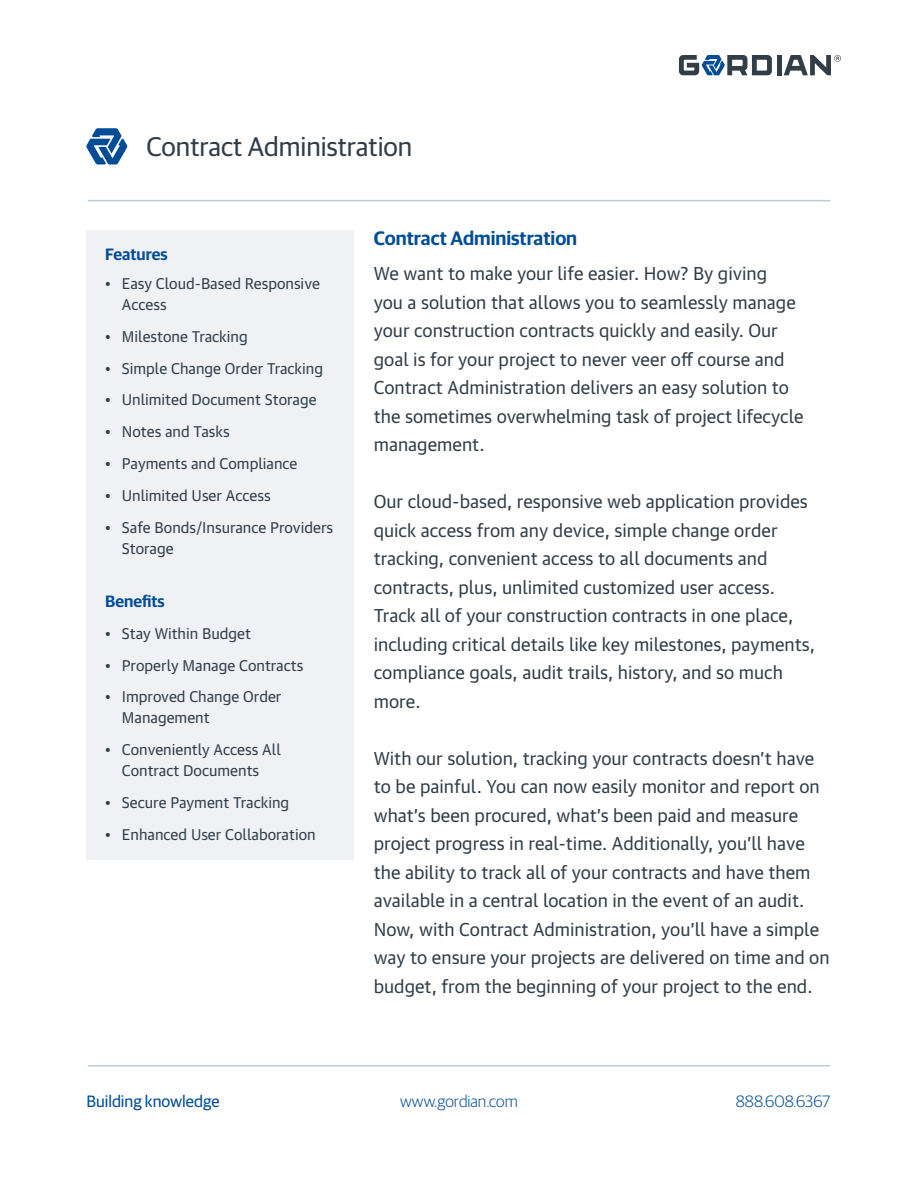
<style>
.page{position:relative;width:918px;height:1188px;background:#fff}
.page>*{position:absolute;margin:0;border:0;box-sizing:border-box;transform-origin:0 0}
.TITLE-HEAD{font:27px "Guardian Sans";color:#313e48}
.BODY-HEAD{font:600 19.5px "Guardian Sans";color:#004c97}
.BODY{font:18px/28.5px "Guardian Text Sans";color:#313e48}
.t1{font:300 16.5px "Guardian Sans";color:#004c97}
.t2{font:16.5px "Guardian Sans";color:#004c97}
.SIDEBAR-HEADS{font:600 16.5px "Guardian Sans";color:#004c97}
.SIDEBAR-BULLETS{font:600 16.5px "Guardian Sans";color:#004c97}
.SIDEBAR-BULLETS-2{font:15px/21px "Guardian Text Sans";color:#313e48}
</style>
<div class="page">
<hr style="left:88px;top:200px;width:742px;height:1px;background:#becdd6">
<hr style="left:88px;top:1065px;width:742px;height:1px;background:#becdd6">
<div style="left:777px;top:55px;width:5px;height:20px;background:#313e48"></div>
<svg style="left:679px;top:55px;width:93px;height:20px"></svg>
<svg style="left:784px;top:55px;width:57px;height:20px"></svg>
<svg style="left:86px;top:128px;width:41px;height:36px"></svg>
<div style="left:86px;top:230px;width:268px;height:630px;background:#eff1f4"></div>
<p class="TITLE-HEAD" style="left:146px;top:128px;width:268px">Contract Administration</p>
<p class="SIDEBAR-HEADS" style="left:105px;top:243px;width:64px">Features</p>
<p class="SIDEBAR-BULLETS-2" style="left:122px;top:272px;width:200px;text-indent:-16px">• Easy Cloud-Based Responsive<br>Access</p>
<p class="SIDEBAR-BULLETS-2" style="left:105px;top:324px;width:144px">• Milestone Tracking</p>
<p class="SIDEBAR-BULLETS-2" style="left:105px;top:356px;width:219px">• Simple Change Order Tracking</p>
<p class="SIDEBAR-BULLETS-2" style="left:105px;top:388px;width:213px">• Unlimited Document Storage</p>
<p class="SIDEBAR-BULLETS-2" style="left:105px;top:420px;width:126px">• Notes and Tasks</p>
<p class="SIDEBAR-BULLETS-2" style="left:105px;top:452px;width:194px">• Payments and Compliance</p>
<p class="SIDEBAR-BULLETS-2" style="left:105px;top:483px;width:167px">• Unlimited User Access</p>
<p class="SIDEBAR-BULLETS-2" style="left:122px;top:515px;width:213px;line-height:21.6px;text-indent:-16px">• Safe Bonds/Insurance Providers<br>Storage</p>
<p class="SIDEBAR-BULLETS" style="left:105px;top:589px;width:61px">Benefits</p>
<p class="SIDEBAR-BULLETS-2" style="left:105px;top:621px;width:147px">• Stay Within Budget</p>
<p class="SIDEBAR-BULLETS-2" style="left:105px;top:653px;width:200px">• Properly Manage Contracts</p>
<p class="SIDEBAR-BULLETS-2" style="left:122px;top:685px;width:161px;text-indent:-16px">• Improved Change Order<br>Management</p>
<p class="SIDEBAR-BULLETS-2" style="left:105px;top:738px;width:177px;text-align:center">• Conveniently Access All<br>Contract Documents</p>
<p class="SIDEBAR-BULLETS-2" style="left:105px;top:791px;width:185px">• Secure Payment Tracking</p>
<p class="SIDEBAR-BULLETS-2" style="left:105px;top:822px;width:212px">• Enhanced User Collaboration</p>
<p class="BODY-HEAD" style="left:374px;top:224px;width:205px">Contract Administration</p>
<p class="BODY" style="left:374px;top:258px;width:431px">We want to make your life easier. How? By giving<br>you a solution that allows you to seamlessly manage your construction contracts quickly and easily. Our goal is for your project to never veer off course and Contract Administration delivers an easy solution to the sometimes overwhelming task of project lifecycle management.</p>
<p class="BODY" style="left:374px;top:486px;width:443px">Our cloud-based, responsive web application provides quick access from any device, simple change order tracking, convenient access to all documents and contracts, plus, unlimited customized user access.<br>Track all of your construction contracts in one place, including critical details like key milestones, payments, compliance goals, audit trails, history, and so much more.</p>
<p class="BODY" style="left:374px;top:742px;width:457px">With our solution, tracking your contracts doesn’t have to be painful. You can now easily monitor and report on what’s been procured, what’s been paid and measure project progress in real-time. Additionally, you’ll have the ability to track all of your contracts and have them available in a central location in the event of an audit.<br>Now, with Contract Administration, you’ll have a simple way to ensure your projects are delivered on time and on budget, from the beginning of your project to the end.</p>
<p class="t2" style="left:86px;top:1090px;width:135px">Building knowledge</p>
<p class="t1" style="left:400px;top:1090px;width:119px">www.gordian.com</p>
<p class="t1" style="left:736px;top:1090px;width:96px">888.608.6367</p>
</div>
